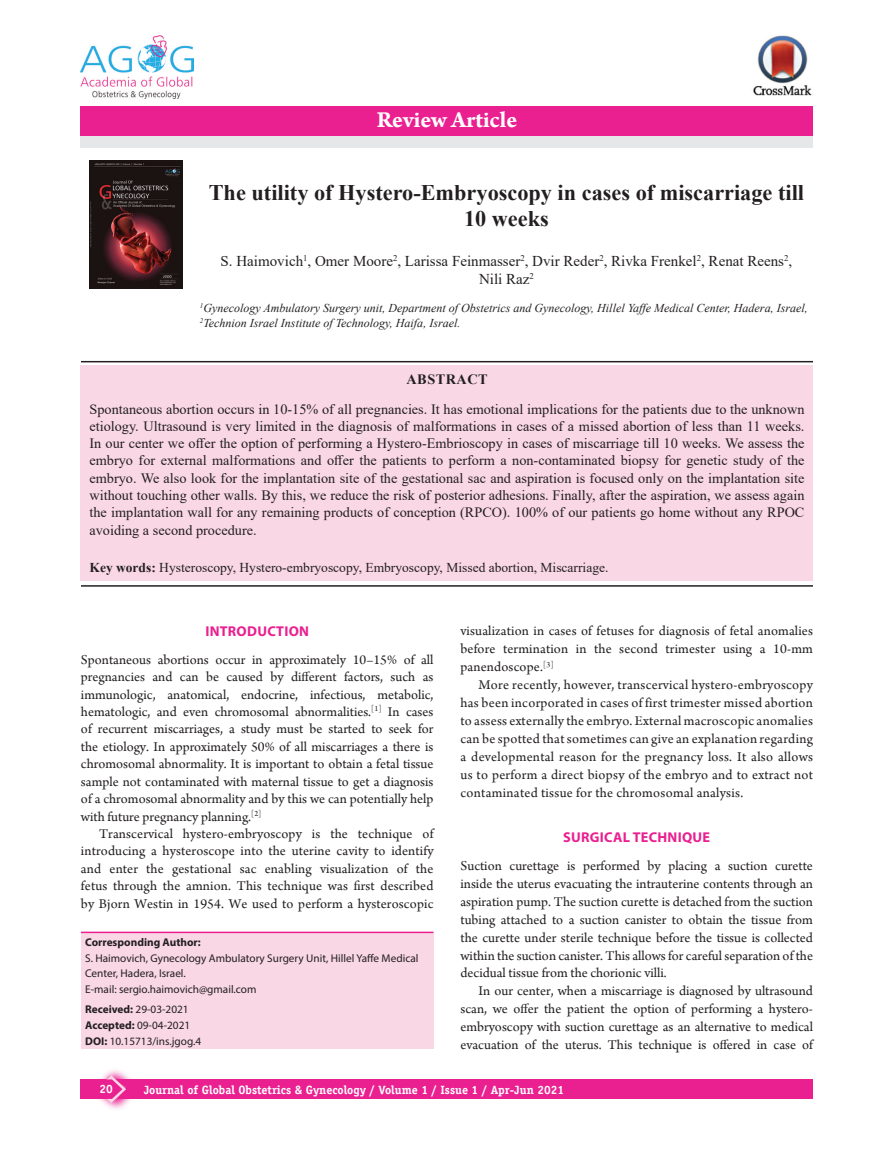
<style>
.page{position:relative;width:894px;height:1170px;background:#fff}
.page>*{position:absolute;margin:0;border:0;box-sizing:border-box;transform-origin:0 0}
.AH{font:700 24px "Arno Pro";color:#fff}
.AT{font:700 22.35px/26.7px "Times New Roman";color:#231f20;text-align:center}
.AU{font:15px/18px "Times New Roman";color:#231f20;text-align:center}
.TX{font:14.25px/17.9px "Arno Pro";letter-spacing:.01em;color:#231f20;text-align:justify}
.TXFL{font:14.25px/17.4px "Arno Pro";color:#231f20;text-align:justify}
.ABS{font:14.25px/17.2px "Times New Roman";color:#231f20;text-align:justify}
.t1{font:700 14.25px "Myriad Pro";letter-spacing:.02em;color:#ea1f90}
.ABSH{font:700 14.25px "Times New Roman";letter-spacing:.035em;color:#231f20}
.KWD{font:13.5px "Times New Roman";color:#231f20}
.AFF{font:italic 12px/15px "Times New Roman";color:#231f20}
.AH-2{font:700 12px "Officina Serif";color:#fff}
.ADD{font:11.25px/15.8px "Myriad Pro";color:#231f20}
.HIS{font:11.25px/15.8px "Myriad Pro";color:#231f20}
.s1{font-weight:700}
</style>
<div class="page">
<div style="left:81px;top:1079px;width:731px;height:20px;background:#ea1f90"></div>
<svg style="left:104px;top:1070px;width:27px;height:39px"></svg>
<svg style="left:99px;top:1075px;width:27px;height:28px"></svg>
<img style="left:753px;top:35px;width:59px;height:61px">
<div style="left:81px;top:365px;width:731px;height:216px;background:#f9d7e5"></div>
<hr style="left:81px;top:361px;width:731px;height:1px;background:#231f20">
<hr style="left:81px;top:585px;width:731px;height:1px;background:#231f20">
<div style="left:81px;top:132px;width:731px;height:16px;background:#e6e7e9"></div>
<div style="left:81px;top:106px;width:731px;height:30px;background:#ea1f90"></div>
<div style="left:81px;top:933px;width:352px;height:116px;background:#f9d7e5"></div>
<hr style="left:81px;top:931px;width:352px;height:2px;background:#ea1f90">
<img style="left:81px;top:35px;width:112px;height:64px">
<img style="left:89px;top:160px;width:94px;height:128px">
<p class="AH" style="left:376px;top:105px;width:142px">Review Article</p>
<p class="AT" style="left:209px;top:178px;width:596px">The utility of Hystero-Embryoscopy in cases of miscarriage till<br>10 weeks</p>
<p class="AU" style="left:220px;top:251px;width:573px">S. Haimovich<sup>1</sup>, Omer Moore<sup>2</sup>, Larissa Feinmasser<sup>2</sup>, Dvir Reder<sup>2</sup>, Rivka Frenkel<sup>2</sup>, Renat Reens<sup>2</sup>,<br>Nili Raz<sup>2</sup></p>
<p class="AFF" style="left:200px;top:300px;width:609px"><sup>1</sup>Gynecology Ambulatory Surgery unit, Department of Obstetrics and Gynecology, Hillel Yaffe Medical Center, Hadera, Israel,<br><sup>2</sup>Technion Israel Institute of Technology, Haifa, Israel.</p>
<p class="ABSH" style="left:406px;top:369px;width:83px">ABSTRACT</p>
<p class="ABS" style="left:89px;top:400px;width:716px">Spontaneous abortion occurs in 10-15% of all pregnancies. It has emotional implications for the patients due to the unknown etiology. Ultrasound is very limited in the diagnosis of malformations in cases of a missed abortion of less than 11 weeks.<br>In our center we offer the option of performing a Hystero-Embrioscopy in cases of miscarriage till 10 weeks. We assess the embryo for external malformations and offer the patients to perform a non-contaminated biopsy for genetic study of the embryo. We also look for the implantation site of the gestational sac and aspiration is focused only on the implantation site without touching other walls. By this, we reduce the risk of posterior adhesions. Finally, after the aspiration, we assess again the implantation wall for any remaining products of conception (RPCO). 100% of our patients go home without any RPOC avoiding a second procedure.</p>
<p class="KWD" style="left:89px;top:558px;width:520px"><span class="s1">Key words:</span> Hysteroscopy, Hystero-embryoscopy, Embryoscopy, Missed abortion, Miscarriage.</p>
<h1 class="t1" style="left:205px;top:622px;width:105px">INTRODUCTION</h1>
<p class="TXFL" style="left:81px;top:651px;width:354px">Spontaneous abortions occur in approximately 10–15% of all pregnancies and can be caused by different factors, such as immunologic, anatomical, endocrine, infectious, metabolic, hematologic, and even chromosomal abnormalities.<sup>[1]</sup> In cases of recurrent miscarriages, a study must be started to seek for the etiology. In approximately 50% of all miscarriages a there is chromosomal abnormality. It is important to obtain a fetal tissue sample not contaminated with maternal tissue to get a diagnosis of a chromosomal abnormality and by this we can potentially help with future pregnancy planning.<sup>[2]</sup></p>
<p class="TX" style="left:81px;top:825px;width:354px;line-height:17.4px;text-indent:18px">Transcervical hystero-embryoscopy is the technique of introducing a hysteroscope into the uterine cavity to identify and enter the gestational sac enabling visualization of the fetus through the amnion. This technique was first described by Bjorn Westin in 1954. We used to perform a hysteroscopic</p>
<p class="ADD" style="left:85px;top:934px;width:334px"><span class="s1">Corresponding Author:<br></span>S. Haimovich, Gynecology Ambulatory Surgery Unit, Hillel Yaffe Medical Center, Hadera, Israel.<br>E-mail: sergio.haimovich@gmail.com</p>
<p class="HIS" style="left:85px;top:1001px;width:117px"><span class="s1">Received:</span> 29-03-2021<br><span class="s1">Accepted:</span> 09-04-2021<br><span class="s1">DOI:</span> 10.15713/ins.jgog.4</p>
<p class="TX" style="left:460px;top:623px;width:354px">visualization in cases of fetuses for diagnosis of fetal anomalies before termination in the second trimester using a 10-mm panendoscope.<sup>[3]</sup></p>
<p class="TX" style="left:460px;top:677px;width:354px;text-indent:18px">More recently, however, transcervical hystero-embryoscopy has been incorporated in cases of first trimester missed abortion to assess externally the embryo. External macroscopic anomalies can be spotted that sometimes can give an explanation regarding a developmental reason for the pregnancy loss. It also allows us to perform a direct biopsy of the embryo and to extract not contaminated tissue for the chromosomal analysis.</p>
<h1 class="t1" style="left:563px;top:828px;width:148px">SURGICAL TECHNIQUE</h1>
<p class="TXFL" style="left:460px;top:857px;width:354px;line-height:17.9px">Suction curettage is performed by placing a suction curette inside the uterus evacuating the intrauterine contents through an aspiration pump. The suction curette is detached from the suction tubing attached to a suction canister to obtain the tissue from the curette under sterile technique before the tissue is collected within the suction canister. This allows for careful separation of the decidual tissue from the chorionic villi.</p>
<p class="TX" style="left:460px;top:983px;width:354px;text-indent:18px">In our center, when a miscarriage is diagnosed by ultrasound scan, we offer the patient the option of performing a hystero&shy;embryoscopy with suction curettage as an alternative to medical evacuation of the uterus. This technique is offered in case of</p>
<p class="AH-2" style="left:100px;top:1081px;width:15px">20</p>
<p class="AH-2" style="left:144px;top:1082px;width:421px">Journal of Global Obstetrics &amp; Gynecology / Volume 1 / Issue 1 / Apr-Jun 2021</p>
</div>
